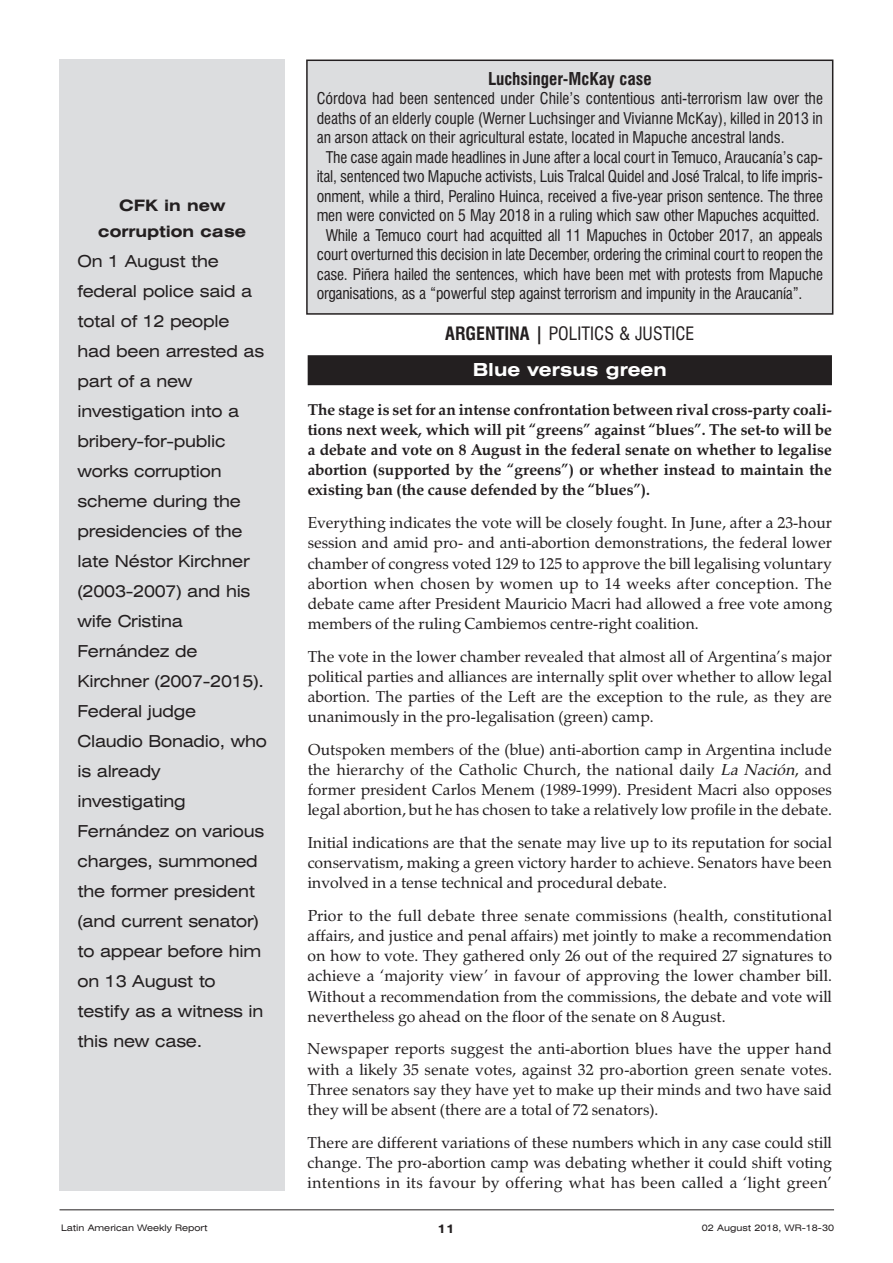
<style>
.page{position:relative;width:893px;height:1263px;background:#fff}
.page>*{position:absolute;margin:0;border:0;box-sizing:border-box;transform-origin:0 0}
.t1{font:condensed 18px/36.6px "Swiss 721 BT";color:#231f20;text-align:center}
.t2{font:700 condensed 17.25px "Swiss 721 BT";color:#231f20}
.t3{font:expanded 16.5px/30px "Swiss 721 BT";letter-spacing:-.015em;color:#231f20}
.t4{font:15.75px/20.1px "Zapf Calligraphic 801 BT";color:#231f20;text-align:justify}
.t5{font:condensed 15.75px "Swiss 721 BT";letter-spacing:-.01em;color:#231f20}
.t6{font:700 15.75px/20.1px "Zapf Calligraphic 801 BT";color:#231f20;text-align:justify}
.t7{font:700 expanded 15.75px/25.5px "Swiss 721 BT";color:#231f20;text-align:center}
.t8{font:700 expanded 12px "Swiss 721 BT";color:#231f20}
.t9{font:expanded 9px "Swiss 721 BT";color:#231f20}
.s1{font-weight:700}
.s2{font-weight:700;font-stretch:expanded;color:#fff}
.s3{font-style:italic}
</style>
<div class="page">
<div style="left:308px;top:355px;width:524px;height:30px;background:#231f20"></div>
<div style="left:60px;top:60px;width:225px;height:1131px;background:#dcdddf"></div>
<hr style="left:60px;top:1209px;width:774px;height:1px;background:#231f20">
<div style="left:307px;top:60px;width:526px;height:254px;background:#dcdddf"></div>
<div style="left:306px;top:60px;width:527px;height:255px;border:2px solid #231f20"></div>
<p class="t7" style="left:98px;top:193px;width:149px">CFK in new corruption case</p>
<p class="t3" style="left:78px;top:246px;width:191px">On 1 August the federal police said a total of 12 people<br>had been arrested as part of a new investigation into a bribery-for-public works corruption scheme during the presidencies of the late Néstor Kirchner (2003-2007) and his wife Cristina<br>Fernández de<br>Kirchner (2007-2015).<br>Federal judge<br>Claudio Bonadio, who is already investigating<br>Fernández on various charges, summoned the former president (and current senator) to appear before him on 13 August to testify as a witness in this new case.</p>
<p class="t2" style="left:488px;top:68px;width:165px">Luchsinger-McKay case</p>
<p class="t5" style="left:317px;top:89px;width:508px">Córdova had been sentenced under Chile’s contentious anti-terrorism law over the</p>
<p class="t5" style="left:317px;top:109px;width:508px">deaths of an elderly couple (Werner Luchsinger and Vivianne McKay), killed in 2013 in</p>
<p class="t5" style="left:317px;top:128px;width:470px">an arson attack on their agricultural estate, located in Mapuche ancestral lands.</p>
<p class="t5" style="left:326px;top:148px;width:499px">The case again made headlines in June after a local court in Temuco, Araucanía’s cap-</p>
<p class="t5" style="left:317px;top:167px;width:508px">ital, sentenced two Mapuche activists, Luis Tralcal Quidel and José Tralcal, to life impris-</p>
<p class="t5" style="left:317px;top:187px;width:508px">onment, while a third, Peralino Huinca, received a five-year prison sentence. The three</p>
<p class="t5" style="left:317px;top:206px;width:504px">men were convicted on 5 May 2018 in a ruling which saw other Mapuches acquitted.</p>
<p class="t5" style="left:326px;top:226px;width:499px">While a Temuco court had acquitted all 11 Mapuches in October 2017, an appeals</p>
<p class="t5" style="left:317px;top:245px;width:508px">court overturned this decision in late December, ordering the criminal court to reopen the</p>
<p class="t5" style="left:317px;top:265px;width:508px">case. Piñera hailed the sentences, which have been met with protests from Mapuche</p>
<p class="t5" style="left:317px;top:284px;width:487px">organisations, as a “powerful step against terrorism and impunity in the Araucanía”.</p>
<p class="t1" style="left:445px;top:315px;width:251px"><span class="s1">ARGENTINA |</span> POLITICS &amp; JUSTICE<br><span class="s2">Blue versus green</span></p>
<p class="t6" style="left:308px;top:400px;width:526px">The stage is set for an intense confrontation between rival cross-party coali&shy;tions next week, which will pit “greens” against “blues”. The set-to will be a debate and vote on 8 August in the federal senate on whether to legalise abortion (supported by the “greens”) or whether instead to maintain the existing ban (the cause defended by the “blues”).</p>
<p class="t4" style="left:308px;top:513px;width:526px">Everything indicates the vote will be closely fought. In June, after a 23-hour session and amid pro- and anti-abortion demonstrations, the federal lower chamber of congress voted 129 to 125 to approve the bill legalising voluntary abortion when chosen by women up to 14 weeks after conception. The debate came after President Mauricio Macri had allowed a free vote among members of the ruling Cambiemos centre-right coalition.</p>
<p class="t4" style="left:308px;top:646px;width:526px">The vote in the lower chamber revealed that almost all of Argentina’s major political parties and alliances are internally split over whether to allow legal abortion. The parties of the Left are the exception to the rule, as they are unanimously in the pro-legalisation (green) camp.</p>
<p class="t4" style="left:308px;top:739px;width:526px">Outspoken members of the (blue) anti-abortion camp in Argentina include the hierarchy of the Catholic Church, the national daily <span class="s3">LaNación</span>, and former president Carlos Menem (1989-1999). President Macri also opposes legal abortion, but he has chosen to take a relatively low profile in the debate.</p>
<p class="t4" style="left:308px;top:832px;width:526px">Initial indications are that the senate may live up to its reputation for social conservatism, making a green victory harder to achieve. Senators have been involved in a tense technical and procedural debate.</p>
<p class="t4" style="left:308px;top:906px;width:526px">Prior to the full debate three senate commissions (health, constitutional affairs, and justice and penal affairs) met jointly to make a recommendation on how to vote. They gathered only 26 out of the required 27 signatures to achieve a ‘majority view’ in favour of approving the lower chamber bill.<br>Without a recommendation from the commissions, the debate and vote will nevertheless go ahead on the floor of the senate on 8 August.</p>
<p class="t4" style="left:308px;top:1039px;width:526px">Newspaper reports suggest the anti-abortion blues have the upper hand with a likely 35 senate votes, against 32 pro-abortion green senate votes.<br>Three senators say they have yet to make up their minds and two have said they will be absent (there are a total of 72 senators).</p>
<p class="t4" style="left:308px;top:1132px;width:526px">There are different variations of these numbers which in any case could still change. The pro-abortion camp was debating whether it could shift voting intentions in its favour by offering what has been called a ‘light green’</p>
<p class="t9" style="left:61px;top:1223px;width:148px">Latin American Weekly Report</p>
<p class="t8" style="left:437px;top:1221px;width:19px">11</p>
<p class="t9" style="left:702px;top:1223px;width:134px">02 August 2018, WR-18-30</p>
</div>
